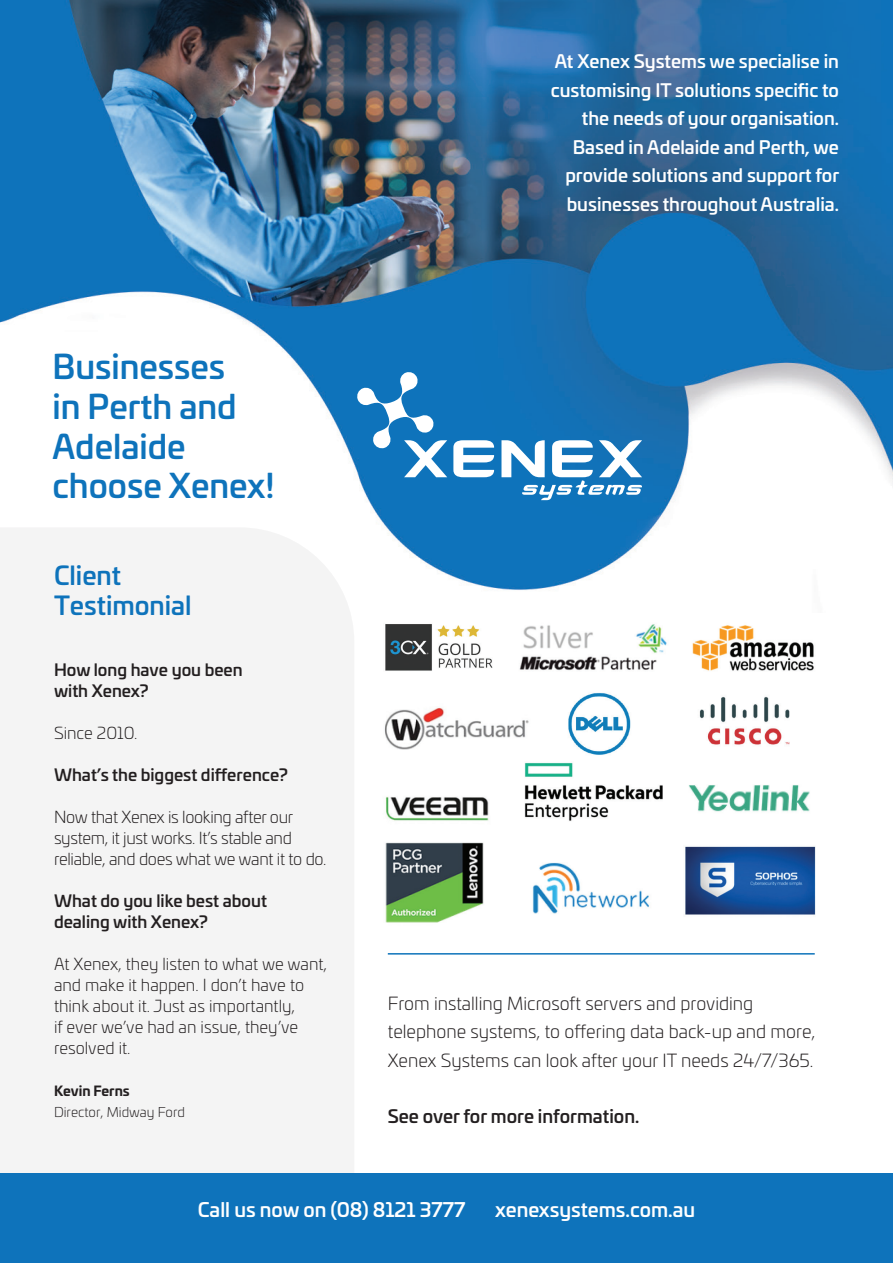
<style>
.page{position:relative;width:893px;height:1263px;background:#fff}
.page>*{position:absolute;margin:0;border:0;box-sizing:border-box;transform-origin:0 0}
.t1{font:500 33px "Univia Pro";color:#0e73bb}
.t2{font:500 25.5px "Univia Pro";color:#0e73bb}
.t3{font:500 19.5px "Univia Pro";color:#fff}
.t4{font:500 18px/28.5px "Univia Pro";color:#fff}
.t5{font:300 18px/28.5px "Univia Pro";color:#231f20}
.t6{font:500 18px "Univia Pro";color:#231f20}
.t7{font:300 16.5px/21px "Univia Pro";color:#231f20}
.t8{font:500 16.5px "Univia Pro";color:#231f20}
.t9{font:300 16.5px "Univia Pro";letter-spacing:-.02em;color:#231f20}
.t10{font:300 13.5px "Univia Pro";color:#231f20}
.t11{font:700 13.5px "Univia Pro";color:#231f20}
</style>
<div class="page">
<img style="left:0;top:0;width:893px;height:1174px">
<div style="left:0;top:527px;width:354px;height:647px;background:#f4f4f4"></div>
<div style="left:0;top:1174px;width:893px;height:89px;background:#0e73bb"></div>
<svg style="left:356px;top:371px;width:286px;height:129px"></svg>
<img style="left:365px;top:613px;width:469px;height:319px">
<hr style="left:388px;top:953px;width:427px;height:1px;background:#0e73bb">
<p class="t1" style="left:52px;top:341px;width:174px">Businesses</p>
<p class="t1" style="left:52px;top:381px;width:186px">in Perth and</p>
<p class="t1" style="left:52px;top:421px;width:135px">Adelaide</p>
<p class="t1" style="left:52px;top:460px;width:223px">choose Xenex!</p>
<p class="t2" style="left:54px;top:555px;width:68px">Client</p>
<p class="t2" style="left:54px;top:586px;width:139px">Testimonial</p>
<p class="t8" style="left:54px;top:657px;width:190px">How long have you been</p>
<p class="t8" style="left:54px;top:678px;width:96px">with Xenex?</p>
<p class="t7" style="left:54px;top:722px;width:85px">Since 2010.</p>
<p class="t8" style="left:54px;top:762px;width:235px">What’s the biggest difference?</p>
<p class="t9" style="left:54px;top:805px;width:241px">Now that Xenex is looking after our</p>
<p class="t9" style="left:54px;top:826px;width:239px">system, it just works. It’s stable and</p>
<p class="t9" style="left:54px;top:847px;width:274px">reliable, and does what we want it to do.</p>
<p class="t8" style="left:54px;top:888px;width:215px">What do you like best about</p>
<p class="t8" style="left:54px;top:909px;width:155px">dealing with Xenex?</p>
<p class="t7" style="left:54px;top:953px;width:275px">At Xenex, they listen to what we want, and make it happen. I don’t have to think about it. Just as importantly,<br>if ever we’ve had an issue, they’ve resolved it.</p>
<p class="t11" style="left:54px;top:1080px;width:77px">Kevin Ferns</p>
<p class="t10" style="left:54px;top:1102px;width:133px">Director, Midway Ford</p>
<p class="t4" style="left:551px;top:46px;width:290px">At Xenex Systems we specialise in customising IT solutions specific to</p>
<p class="t4" style="left:582px;top:103px;width:259px">the needs of your organisation.</p>
<p class="t4" style="left:573px;top:132px;width:268px">Based in Adelaide and Perth, we</p>
<p class="t4" style="left:565px;top:160px;width:275px">provide solutions and support for</p>
<p class="t4" style="left:567px;top:189px;width:274px">businesses throughout Australia.</p>
<p class="t5" style="left:388px;top:988px;width:429px">From installing Microsoft servers and providing telephone systems, to offering data back-up and more,<br>Xenex Systems can look after your IT needs 24/7/365.</p>
<p class="t6" style="left:388px;top:1102px;width:253px">See over for more information.</p>
<p class="t3" style="left:198px;top:1195px;width:269px">Call us now on (08) 8121 3777</p>
<p class="t3" style="left:495px;top:1195px;width:202px">xenexsystems.com.au</p>
</div>
